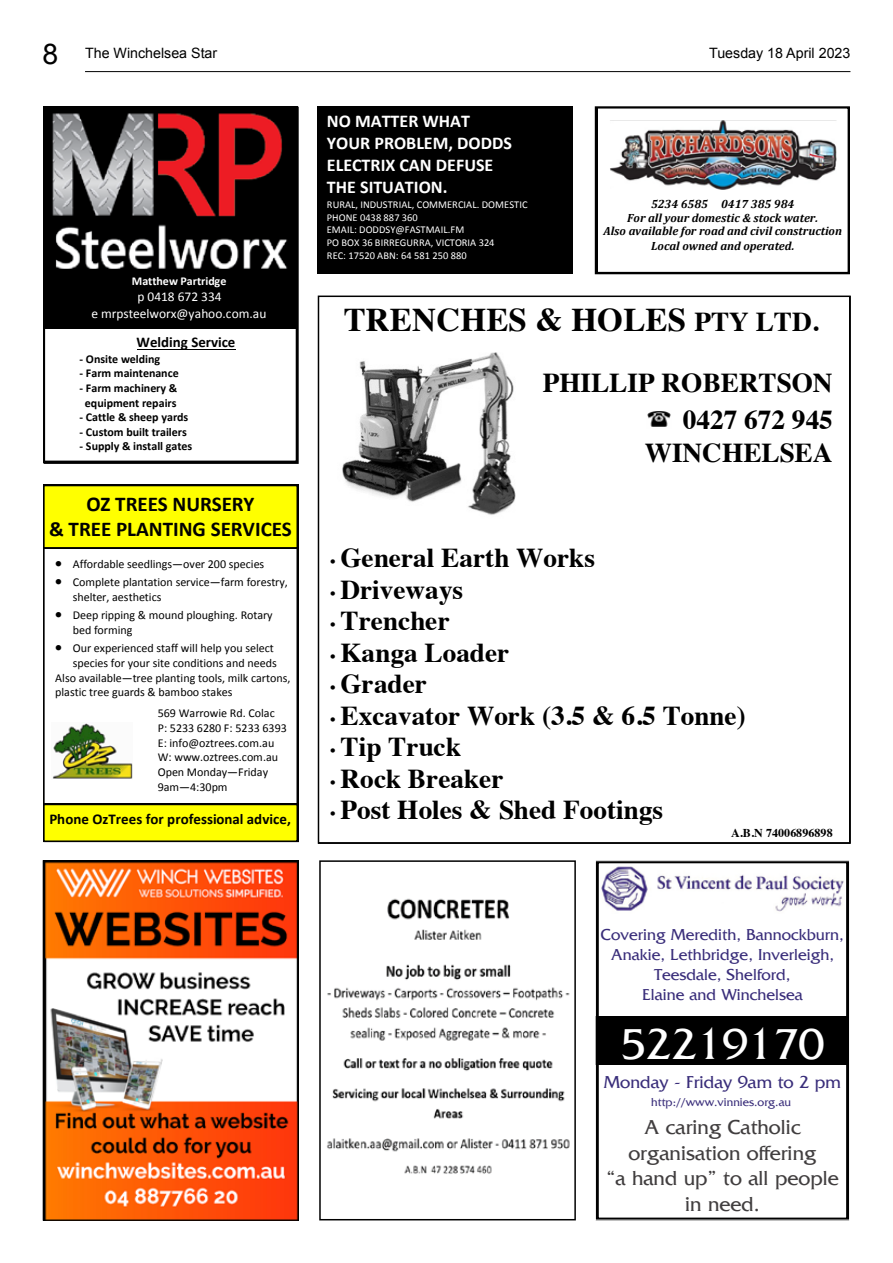
<style>
.page{position:relative;width:893px;height:1263px;background:#fff}
.page>*{position:absolute;margin:0;border:0;box-sizing:border-box;transform-origin:0 0}
.t1{font:45.45px "Fritz";color:#fff}
.t2{font:700 33.15px "Times";letter-spacing:.005em;color:#000}
.t3{font:700 27.3px/37px "Times";color:#000;text-align:right}
.t4{font:21.15px/25.5px "Fritz";color:#413e3f;text-align:center}
.t5{font:700 21px/25.5px "Calibri";color:#000;text-align:center}
.t6{font:18.15px "Fritz";color:#392d7a}
.t7{font:700 18px/21.9px "Calibri";color:#fff}
.t8{font:16.65px/20px "Fritz";color:#392d7a;text-align:center}
.t9{font:700 15px "Calibri";color:#000}
.t10{font:700 14.85px "Calibri";color:#000}
.t11{font:14.25px "Arial";color:#000}
.t12{font:13.35px/16.5px "Calibri";color:#fff;text-align:center}
.t13{font:12.15px "Fritz";color:#392d7a}
.t14{font:12px/14.7px "Calibri";letter-spacing:-.005em;color:#000}
.t15{font:700 12px/14.5px "Calibri";color:#000;text-align:center}
.t16{font:italic 700 12px/14px "Cambria";letter-spacing:-.005em;color:#000;text-align:center}
.t17{font:700 12px "Times";letter-spacing:.015em;color:#000}
.t18{font:700 12px "Calibri";color:#fff}
.t19{font:10.5px/12.8px "Calibri";letter-spacing:.005em;color:#fff}
.s1{font-size:28.5px}
.s2{font-size:27.3px}
</style>
<div class="page">
<hr style="left:85px;top:71px;width:765px;height:1px;background:#000">
<img style="left:327px;top:898px;width:243px;height:276px">
<div style="left:319px;top:860px;width:257px;height:360px;border:2px solid #000"></div>
<img style="left:45px;top:862px;width:252px;height:356px">
<div style="left:43px;top:860px;width:256px;height:360px;border:1px solid #000"></div>
<img style="left:610px;top:120px;width:226px;height:69px">
<div style="left:595px;top:106px;width:255px;height:168px;border:2px solid #000"></div>
<div style="left:318px;top:106px;width:255px;height:168px;background:#000"></div>
<img style="left:601px;top:866px;width:243px;height:46px">
<div style="left:596px;top:861px;width:253px;height:359px;border:3px solid #000"></div>
<div style="left:596px;top:1016px;width:253px;height:49px;background:#000"></div>
<div style="left:595px;top:860px;width:255px;height:360px;border:1px solid #fff"></div>
<img style="left:342px;top:352px;width:174px;height:163px">
<img style="left:647px;top:411px;width:24px;height:16px">
<div style="left:318px;top:296px;width:533px;height:548px;border:2px solid #000"></div>
<svg style="left:46px;top:549px;width:251px;height:255px"></svg>
<div style="left:46px;top:487px;width:251px;height:62px;background:#ff0"></div>
<div style="left:46px;top:804px;width:251px;height:36px;background:#ff0"></div>
<img style="left:51px;top:723px;width:81px;height:56px">
<div style="left:44px;top:485px;width:255px;height:357px;border:1px solid #000"></div>
<svg style="left:47px;top:329px;width:249px;height:132px"></svg>
<img style="left:47px;top:110px;width:249px;height:160px">
<div style="left:44px;top:270px;width:253px;height:59px;background:#000"></div>
<hr style="left:137px;top:349px;width:99px;height:1px;background:#000">
<div style="left:44px;top:107px;width:255px;height:357px;border:2px solid #000"></div>
<p class="t11" style="left:43px;top:44px;width:176px"><span class="s1">8</span> The Winchelsea Star</p>
<p class="t11" style="left:709px;top:44px;width:143px">Tuesday 18 April 2023</p>
<p class="t18" style="left:132px;top:274px;width:96px">Matthew Partridge</p>
<p class="t12" style="left:91px;top:289px;width:177px">p 0418 672 334<br>e mrpsteelworx@yahoo.com.au</p>
<p class="t10" style="left:137px;top:333px;width:100px">Welding Service</p>
<p class="t15" style="left:80px;top:351px;width:82px">- Onsite welding</p>
<p class="t15" style="left:80px;top:366px;width:101px">- Farm maintenance</p>
<p class="t15" style="left:80px;top:381px;width:99px">- Farm machinery &amp; equipment repairs</p>
<p class="t15" style="left:80px;top:410px;width:110px">- Cattle &amp; sheep yards</p>
<p class="t15" style="left:80px;top:424px;width:109px">- Custom built trailers</p>
<p class="t15" style="left:80px;top:439px;width:114px">- Supply &amp; install gates</p>
<h3 class="t5" style="left:49px;top:491px;width:244px">OZ TREES NURSERY<br>&amp; TREE PLANTING SERVICES</h3>
<p class="t14" style="left:55px;top:556px;width:211px">• Affordable seedlings—over 200 species</p>
<p class="t14" style="left:73px;top:575px;width:217px;text-indent:-17px">• Complete plantation service—farm forestry, shelter, aesthetics</p>
<p class="t14" style="left:73px;top:608px;width:201px;text-indent:-17px">• Deep ripping &amp; mound ploughing. Rotary bed forming</p>
<p class="t14" style="left:55px;top:641px;width:220px">• Our experienced staff will help you select</p>
<p class="t14" style="left:73px;top:656px;width:205px">species for your site conditions and needs</p>
<p class="t14" style="left:55px;top:670px;width:237px">Also available—tree planting tools, milk cartons,</p>
<p class="t14" style="left:55px;top:685px;width:179px">plastic tree guards &amp; bamboo stakes</p>
<p class="t14" style="left:158px;top:706px;width:131px">569 Warrowie Rd. Colac<br>P: 5233 6280 F: 5233 6393<br>E: info@oztrees.com.au<br>W: www.oztrees.com.au<br>Open Monday—Friday<br>9am—4:30pm</p>
<p class="t9" style="left:49px;top:809px;width:243px">Phone OzTrees for professional advice,</p>
<h3 class="t7" style="left:327px;top:110px;width:187px">NO MATTER WHAT<br>YOUR PROBLEM, DODDS<br>ELECTRIX CAN DEFUSE<br>THE SITUATION.</h3>
<p class="t19" style="left:327px;top:198px;width:202px">RURAL, INDUSTRIAL, COMMERCIAL. DOMESTIC<br>PHONE 0438 887 360<br>EMAIL: DODDSY@FASTMAIL.FM<br>PO BOX 36 BIRREGURRA, VICTORIA 324<br>REC: 17520 ABN: 64 581 250 880</p>
<p class="t16" style="left:603px;top:196px;width:240px">5234 6585 0417 385 984<br>For all your domestic &amp; stock water.<br>Also available for road and civil construction<br>Local owned and operated.</p>
<h2 class="t2" style="left:344px;top:288px;width:476px">TRENCHES &amp; HOLES <span class="s2">PTY LTD.</span></h2>
<h3 class="t3" style="left:543px;top:361px;width:292px">PHILLIP ROBERTSON<br>0427 672 945</h3>
<h3 class="t3" style="left:645px;top:432px;width:189px">WINCHELSEA</h3>
<h3 class="t3" style="left:330px;top:536px;width:267px">• General Earth Works</h3>
<h3 class="t3" style="left:330px;top:568px;width:135px">• Driveways</h3>
<h3 class="t3" style="left:330px;top:600px;width:122px">• Trencher</h3>
<h3 class="t3" style="left:330px;top:631px;width:181px">• Kanga Loader</h3>
<h3 class="t3" style="left:330px;top:662px;width:99px">• Grader</h3>
<h3 class="t3" style="left:330px;top:694px;width:418px">• Excavator Work (3.5 &amp; 6.5 Tonne)</h3>
<h3 class="t3" style="left:330px;top:725px;width:133px">• Tip Truck</h3>
<h3 class="t3" style="left:330px;top:757px;width:175px">• Rock Breaker</h3>
<h3 class="t3" style="left:330px;top:788px;width:335px">• Post Holes &amp; Shed Footings</h3>
<p class="t17" style="left:731px;top:821px;width:103px">A.B.N 74006896898</p>
<h3 class="t8" style="left:601px;top:924px;width:244px">Covering Meredith, Bannockburn,<br>Anakie, Lethbridge, Inverleigh,<br>Teesdale, Shelford,<br>Elaine and Winchelsea</h3>
<h1 class="t1" style="left:620px;top:1016px;width:205px">52219170</h1>
<p class="t13" style="left:651px;top:1095px;width:141px">http://www.vinnies.org.au</p>
<h3 class="t6" style="left:604px;top:1071px;width:239px">Monday - Friday 9am to 2 pm</h3>
<h3 class="t4" style="left:606px;top:1114px;width:234px">A caring Catholic organisation offering<br>“a hand up” to all people in need.</h3>
</div>
